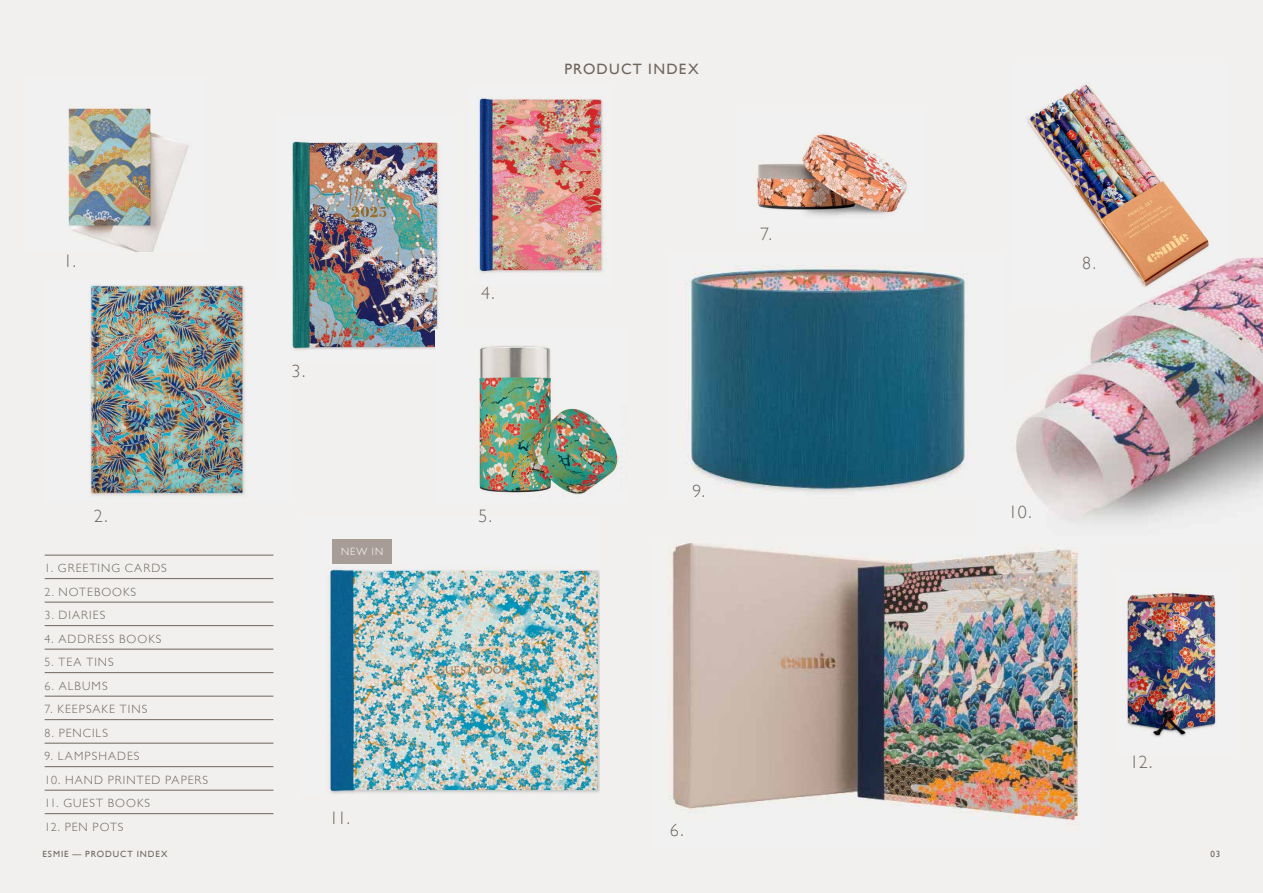
<style>
.page{position:relative;width:1263px;height:893px;background:#f1f0ee}
.page>*{position:absolute;margin:0;border:0;box-sizing:border-box;transform-origin:0 0}
.t1{font:300 18px "Gill Sans";color:#6e655d}
.t2{font:15px "Gill Sans";letter-spacing:.085em;color:#6e655d}
.t3{font:300 12px "Gill Sans";letter-spacing:.085em;color:#6e655d}
.t4{font:300 10.5px "Gill Sans";color:#fff}
.t5{font:9px "Gill Sans";letter-spacing:.105em;color:#6e655d}
</style>
<div class="page">
<img style="left:326px;top:539px;width:274px;height:255px">
<img style="left:89px;top:285px;width:158px;height:214px">
<img style="left:292px;top:141px;width:149px;height:209px">
<hr style="left:45px;top:555px;width:228px;height:1px;background:#6e655d">
<hr style="left:45px;top:578px;width:228px;height:1px;background:#6e655d">
<hr style="left:45px;top:602px;width:228px;height:1px;background:#6e655d">
<hr style="left:45px;top:625px;width:228px;height:1px;background:#6e655d">
<hr style="left:45px;top:649px;width:228px;height:1px;background:#6e655d">
<hr style="left:45px;top:672px;width:228px;height:1px;background:#6e655d">
<hr style="left:45px;top:696px;width:228px;height:1px;background:#6e655d">
<hr style="left:45px;top:719px;width:228px;height:1px;background:#6e655d">
<hr style="left:45px;top:743px;width:228px;height:1px;background:#6e655d">
<hr style="left:45px;top:766px;width:228px;height:1px;background:#6e655d">
<hr style="left:45px;top:790px;width:228px;height:1px;background:#6e655d">
<hr style="left:45px;top:813px;width:228px;height:1px;background:#6e655d">
<img style="left:477px;top:97px;width:128px;height:178px">
<img style="left:671px;top:544px;width:408px;height:276px">
<img style="left:436px;top:329px;width:182px;height:166px">
<img style="left:68px;top:105px;width:121px;height:147px">
<img style="left:1123px;top:589px;width:94px;height:148px">
<img style="left:1027px;top:85px;width:182px;height:172px">
<img style="left:1016px;top:257px;width:247px;height:265px">
<img style="left:757px;top:134px;width:150px;height:82px">
<img style="left:690px;top:265px;width:276px;height:227px">
<div style="left:332px;top:540px;width:60px;height:24px;background:#a89c96"></div>
<p class="t2" style="left:564px;top:60px;width:136px">PRODUCT INDEX</p>
<h1 class="t1" style="left:760px;top:220px;width:13px">7.</h1>
<h1 class="t1" style="left:64px;top:247px;width:14px">1.</h1>
<h1 class="t1" style="left:1082px;top:249px;width:15px">8.</h1>
<h1 class="t1" style="left:481px;top:279px;width:15px">4.</h1>
<h1 class="t1" style="left:292px;top:357px;width:15px">3.</h1>
<h1 class="t1" style="left:692px;top:476px;width:14px">9.</h1>
<h1 class="t1" style="left:94px;top:502px;width:15px">2.</h1>
<h1 class="t1" style="left:478px;top:502px;width:15px">5.</h1>
<h1 class="t1" style="left:1008px;top:498px;width:25px">10.</h1>
<p class="t4" style="left:341px;top:544px;width:44px">NEW IN</p>
<p class="t3" style="left:45px;top:559px;width:124px">1. GREETING CARDS</p>
<p class="t3" style="left:45px;top:582px;width:93px">2. NOTEBOOKS</p>
<p class="t3" style="left:45px;top:606px;width:62px">3. DIARIES</p>
<p class="t3" style="left:45px;top:629px;width:118px">4. ADDRESS BOOKS</p>
<p class="t3" style="left:45px;top:653px;width:71px">5. TEA TINS</p>
<p class="t3" style="left:45px;top:676px;width:64px">6. ALBUMS</p>
<p class="t3" style="left:45px;top:700px;width:104px">7. KEEPSAKE TINS</p>
<p class="t3" style="left:45px;top:723px;width:65px">8. PENCILS</p>
<p class="t3" style="left:45px;top:747px;width:96px">9. LAMPSHADES</p>
<p class="t3" style="left:45px;top:770px;width:165px">10. HAND PRINTED PAPERS</p>
<p class="t3" style="left:45px;top:794px;width:107px">11. GUEST BOOKS</p>
<p class="t3" style="left:45px;top:817px;width:80px">12. PEN POTS</p>
<h1 class="t1" style="left:330px;top:804px;width:22px">11.</h1>
<h1 class="t1" style="left:670px;top:816px;width:15px">6.</h1>
<h1 class="t1" style="left:1130px;top:748px;width:24px">12.</h1>
<p class="t5" style="left:43px;top:848px;width:126px">ESMIE — PRODUCT INDEX</p>
<p class="t5" style="left:1210px;top:848px;width:11px">03</p>
</div>
